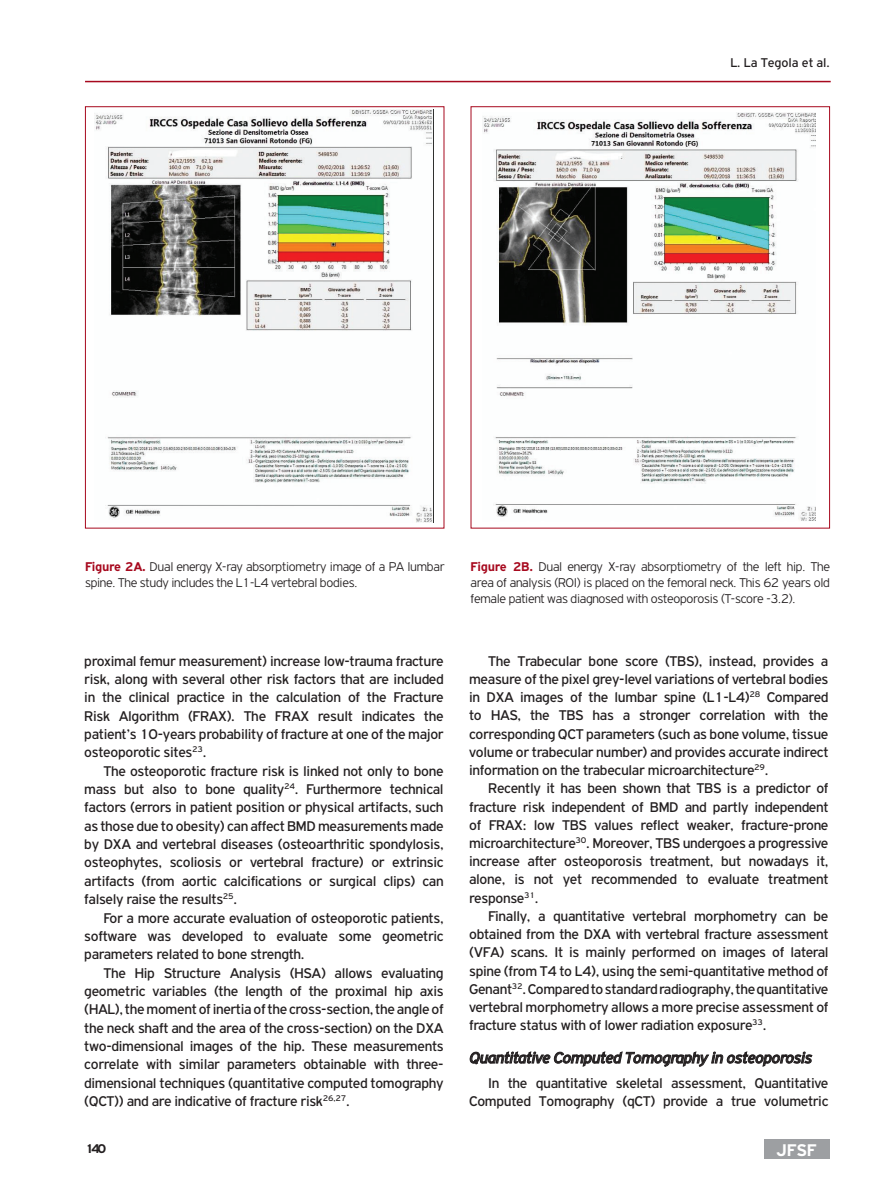
<style>
.page{position:relative;width:893px;height:1191px;background:#fff}
.page>*{position:absolute;margin:0;border:0;box-sizing:border-box;transform-origin:0 0}
.t1{font:700 18px "PF Highway Gothic";color:#fff}
.t2{font:italic 16.5px "PF Highway Gothic";letter-spacing:-.02em;color:#231f20}
.t3{font:15px/18.3px "PF Highway Gothic";letter-spacing:-.02em;color:#231f20;text-align:justify}
.t4{font:300 13.5px/16.2px "PF Highway Gothic";letter-spacing:-.02em;color:#231f20}
.t5{font:13.5px "PF Highway Gothic";color:#231f20}
.t6{font:700 13.5px "PF Highway Gothic";color:#231f20}
.s1{font-weight:700;color:#a7091e}
</style>
<div class="page">
<div style="left:764px;top:1139px;width:65px;height:19px;background:#9d9fa2"></div>
<hr style="left:85px;top:81px;width:746px;height:1px;background:#a7091e">
<svg style="left:469px;top:1051px;width:343px;height:16px"></svg>
<img style="left:94px;top:109px;width:339px;height:413px">
<div style="left:85px;top:106px;width:359px;height:422px;border:1px solid #a7091e"></div>
<img style="left:482px;top:112px;width:333px;height:409px">
<div style="left:471px;top:106px;width:359px;height:422px;border:1px solid #a7091e"></div>
<p class="t5" style="left:730px;top:56px;width:101px">L. La Tegola et al.</p>
<p class="t4" style="left:85px;top:558px;width:361px"><span class="s1">Figure 2A.</span> Dual energy X-ray absorptiometry image of a PA lumbar spine. The study includes the L1-L4 vertebral bodies.</p>
<p class="t4" style="left:471px;top:558px;width:361px;text-align:justify"><span class="s1">Figure 2B.</span> Dual energy X-ray absorptiometry of the left hip. The area of analysis (ROI) is placed on the femoral neck. This 62 years old female patient was diagnosed with osteoporosis (T-score -3.2).</p>
<p class="t3" style="left:84px;top:651px;width:361px">proximal femur measurement) increase low-trauma fracture risk, along with several other risk factors that are included in the clinical practice in the calculation of the Fracture Risk Algorithm (FRAX). The FRAX result indicates the patient’s 10-years probability of fracture at one of the major osteoporotic sites<sup>23</sup>.</p>
<p class="t3" style="left:84px;top:761px;width:361px;text-indent:19px">The osteoporotic fracture risk is linked not only to bone mass but also to bone quality<sup>24</sup>. Furthermore technical factors (errors in patient position or physical artifacts, such as those due to obesity) can affect BMD measurements made by DXA and vertebral diseases (osteoarthritic spondylosis, osteophytes, scoliosis or vertebral fracture) or extrinsic artifacts (from aortic calcifications or surgical clips) can falsely raise the results<sup>25</sup>.</p>
<p class="t3" style="left:84px;top:908px;width:361px;text-indent:19px">For a more accurate evaluation of osteoporotic patients, software was developed to evaluate some geometric parameters related to bone strength.</p>
<p class="t3" style="left:84px;top:963px;width:361px;text-indent:19px">The Hip Structure Analysis (HSA) allows evaluating geometric variables (the length of the proximal hip axis (HAL), the moment of inertia of the cross-section, the angle of the neck shaft and the area of the cross-section) on the DXA two-dimensional images of the hip. These measurements correlate with similar parameters obtainable with three&shy;dimensional techniques (quantitative computed tomography (QCT)) and are indicative of fracture risk<sup>26,27</sup>.</p>
<p class="t3" style="left:469px;top:651px;width:361px;text-indent:19px">The Trabecular bone score (TBS), instead, provides a measure of the pixel grey-level variations of vertebral bodies in DXA images of the lumbar spine (L1-L4)<sup>28</sup> Compared to HAS, the TBS has a stronger correlation with the corresponding QCT parameters (such as bone volume, tissue volume or trabecular number) and provides accurate indirect information on the trabecular microarchitecture<sup>29</sup>.</p>
<p class="t3" style="left:469px;top:779px;width:361px;text-indent:19px">Recently it has been shown that TBS is a predictor of fracture risk independent of BMD and partly independent of FRAX: low TBS values reflect weaker, fracture-prone microarchitecture<sup>30</sup>. Moreover, TBS undergoes a progressive increase after osteoporosis treatment, but nowadays it, alone, is not yet recommended to evaluate treatment response<sup>31</sup>.</p>
<p class="t3" style="left:469px;top:907px;width:361px;text-indent:19px">Finally, a quantitative vertebral morphometry can be obtained from the DXA with vertebral fracture assessment (VFA) scans. It is mainly performed on images of lateral spine (from T4 to L4), using the semi-quantitative method of Genant<sup>32</sup>. Compared to standard radiography, the quantitative vertebral morphometry allows a more precise assessment of fracture status with of lower radiation exposure<sup>33</sup>.</p>
<p class="t2" style="left:469px;top:1048px;width:345px">Quantitative Computed Tomography in osteoporosis</p>
<p class="t3" style="left:469px;top:1073px;width:361px;text-align:right">In the quantitative skeletal assessment, Quantitative<br>Computed Tomography (qCT) provide a true volumetric</p>
<p class="t6" style="left:85px;top:1140px;width:23px">140</p>
<p class="t1" style="left:776px;top:1140px;width:42px">JFSF</p>
</div>
